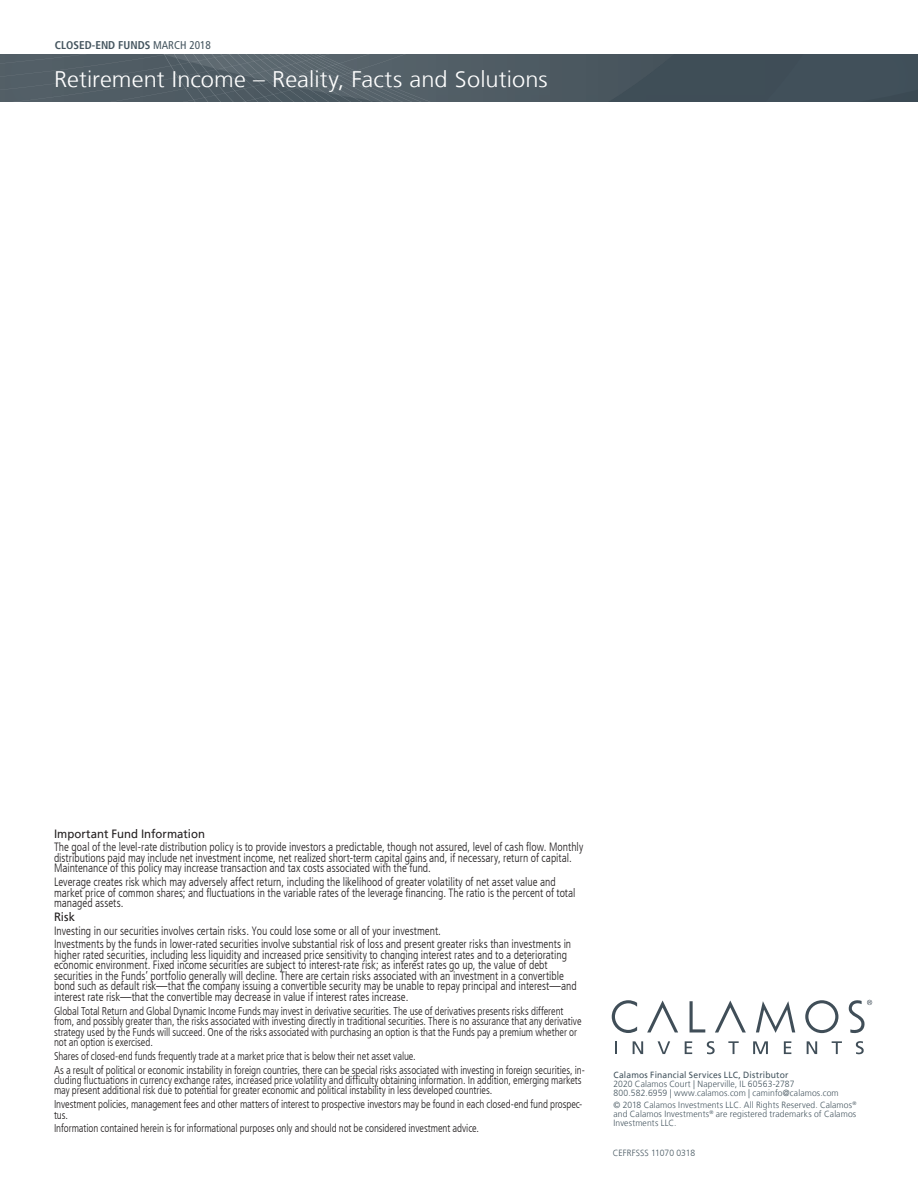
<style>
.page{position:relative;width:918px;height:1188px;background:#fff}
.page>*{position:absolute;margin:0;border:0;box-sizing:border-box;transform-origin:0 0}
.t1{font:300 22.5px "Frutiger LT";letter-spacing:.005em;color:#fff;scale:1.05 1}
.t2{font:300 condensed 12px/10.5px "Frutiger LT";color:#231f20;scale:.95 1}
.t3{font:12px "Frutiger LT";letter-spacing:.005em;color:#231f20;scale:.95 1}
.t4{font:300 condensed 11.25px/10.5px "Frutiger LT";letter-spacing:-.005em;color:#231f20;scale:.95 1}
.t5{font:700 condensed 11.25px "Frutiger LT";color:#45555f}
.t6{font:300 9px/9px "Frutiger LT";letter-spacing:.015em;color:#45555f;scale:.95 1}
.t7{font:9px "Frutiger LT";letter-spacing:.02em;color:#45555f;scale:.95 1}
.s1{font-weight:400}
</style>
<div class="page">
<svg style="left:0;top:54px;width:918px;height:47px;background:#4c5962"></svg>
<svg style="left:690px;top:1001px;width:15px;height:31px"></svg>
<svg style="left:756px;top:1001px;width:39px;height:32px"></svg>
<svg style="left:805px;top:1000px;width:33px;height:33px"></svg>
<svg style="left:647px;top:1000px;width:31px;height:32px"></svg>
<svg style="left:715px;top:1000px;width:31px;height:33px"></svg>
<svg style="left:612px;top:1000px;width:25px;height:33px"></svg>
<svg style="left:849px;top:1000px;width:23px;height:34px"></svg>
<svg style="left:615px;top:1041px;width:2px;height:13px"></svg>
<svg style="left:633px;top:1041px;width:10px;height:13px"></svg>
<svg style="left:658px;top:1041px;width:12px;height:13px"></svg>
<svg style="left:685px;top:1041px;width:7px;height:13px"></svg>
<svg style="left:707px;top:1041px;width:8px;height:13px"></svg>
<svg style="left:728px;top:1041px;width:11px;height:13px"></svg>
<svg style="left:753px;top:1041px;width:15px;height:13px"></svg>
<svg style="left:784px;top:1041px;width:7px;height:13px"></svg>
<svg style="left:807px;top:1041px;width:10px;height:13px"></svg>
<svg style="left:832px;top:1041px;width:10px;height:13px"></svg>
<svg style="left:856px;top:1041px;width:8px;height:13px"></svg>
<p class="t5" style="left:55px;top:39px;width:157px">CLOSED-END FUNDS <span class="s1">MARCH 2018</span></p>
<h1 class="t1" style="left:54px;top:66px;width:472px">Retirement Income – Reality, Facts and Solutions</h1>
<p class="t3" style="left:54px;top:826px;width:160px">Important Fund Information</p>
<p class="t2" style="left:54px;top:842px;width:559px">The goal of the level-rate distribution policy is to provide investors a predictable, though not assured, level of cash flow. Monthly distributions paid may include net investment income, net realized short-term capital gains and, if necessary, return of capital.<br>Maintenance of this policy may increase transaction and tax costs associated with the fund.</p>
<p class="t2" style="left:54px;top:877px;width:551px">Leverage creates risk which may adversely affect return, including the likelihood of greater volatility of net asset value and market price of common shares; and fluctuations in the variable rates of the leverage financing. The ratio is the percent of total managed assets.</p>
<p class="t3" style="left:54px;top:910px;width:24px">Risk</p>
<p class="t2" style="left:54px;top:924px;width:546px;line-height:13.8px">Investing in our securities involves certain risks. You could lose some or all of your investment.<br>Investments by the funds in lower-rated securities involve substantial risk of loss and present greater risks than investments in</p>
<p class="t2" style="left:54px;top:950px;width:552px">higher rated securities, including less liquidity and increased price sensitivity to changing interest rates and to a deteriorating economic environment. Fixed income securities are subject to interest-rate risk; as interest rates go up, the value of debt securities in the Funds’ portfolio generally will decline. There are certain risks associated with an investment in a convertible bond such as default risk—that the company issuing a convertible security may be unable to repay principal and interest—and interest rate risk—that the convertible may decrease in value if interest rates increase.</p>
<p class="t4" style="left:54px;top:1006px;width:557px">Global Total Return and Global Dynamic Income Funds may invest in derivative securities. The use of derivatives presents risks different from, and possibly greater than, the risks associated with investing directly in traditional securities. There is no assurance that any derivative strategy used by the Funds will succeed. One of the risks associated with purchasing an option is that the Funds pay a premium whether or not an option is exercised.</p>
<p class="t4" style="left:54px;top:1049px;width:560px;line-height:13.8px">Shares of closed-end funds frequently trade at a market price that is below their net asset value.<br>As a result of political or economic instability in foreign countries, there can be special risks associated with investing in foreign securities, in-</p>
<p class="t4" style="left:54px;top:1075px;width:557px">cluding fluctuations in currency exchange rates, increased price volatility and difficulty obtaining information. In addition, emerging markets may present additional risk due to potential for greater economic and political instability in less developed countries.</p>
<p class="t4" style="left:54px;top:1099px;width:558px">Investment policies, management fees and other matters of interest to prospective investors may be found in each closed-end fund prospec&shy;tus.</p>
<p class="t4" style="left:54px;top:1123px;width:449px">Information contained herein is for informational purposes only and should not be considered investment advice.</p>
<p class="t7" style="left:614px;top:1070px;width:186px">Calamos Financial Services LLC, Distributor</p>
<p class="t6" style="left:614px;top:1079px;width:239px">2020 Calamos Court | Naperville, IL 60563-2787<br>800.582.6959 | www.calamos.com | caminfo@calamos.com</p>
<p class="t6" style="left:613px;top:1101px;width:257px;text-align:justify">© 2018 Calamos Investments LLC. All Rights Reserved. Calamos<sup>® </sup>and Calamos Investments<sup>®</sup> are registered trademarks of Calamos Investments LLC.</p>
<p class="t6" style="left:613px;top:1149px;width:88px">CEFRFSSS 11070 0318</p>
</div>
